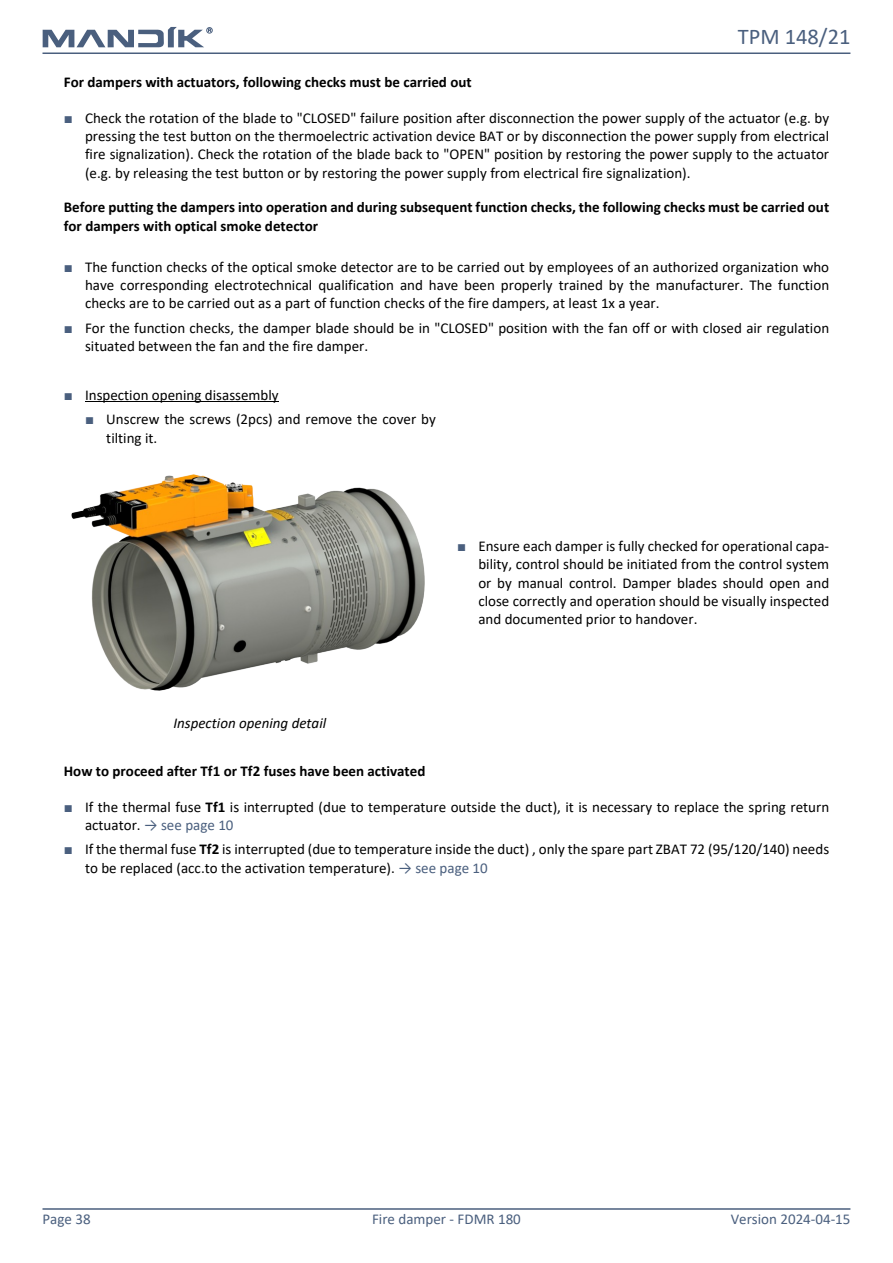
<style>
.page{position:relative;width:893px;height:1263px;background:#fff}
.page>*{position:absolute;margin:0;border:0;box-sizing:border-box;transform-origin:0 0}
.t1{font:22.5px "Calibri";color:#4a5f7e}
.t2{font:15px/18.3px "Calibri";color:#000}
.t3{font:700 15px/18.3px "Calibri";color:#000}
.t4{font:15px "Calibri";color:#4a5f7e}
.t5{font:italic 15px "Calibri";color:#000}
.s1{font-family:"Times New Roman";color:#4a5f7e}
.s2{font-weight:700}
.s3{color:#4a5f7e}
</style>
<div class="page">
<hr style="left:43px;top:52px;width:807px;height:2px;background:#4a5f7e">
<hr style="left:43px;top:1208px;width:807px;height:2px;background:#4a5f7e">
<svg style="left:43px;top:27px;width:169px;height:20px"></svg>
<img style="left:72px;top:474px;width:352px;height:216px">
<hr style="left:85px;top:401px;width:194px;height:1px;background:#000">
<p class="t3" style="left:64px;top:74px;width:409px">For dampers with actuators, following checks must be carried out</p>
<h1 class="t1" style="left:738px;top:28px;width:114px">TPM 148/21</h1>
<p class="t2" style="left:85px;top:110px;width:746px;text-align:justify;text-indent:-21px"><span class="s1">■</span> Check the rotation of the blade to "CLOSED" failure position after disconnection the power supply of the actuator (e.g. by pressing the test button on the thermoelectric activation device BAT or by disconnection the power supply from electrical fire signalization). Check the rotation of the blade back to "OPEN" position by restoring the power supply to the actuator (e.g. by releasing the test button or by restoring the power supply from electrical fire signalization).</p>
<p class="t3" style="left:64px;top:200px;width:767px">Before putting the dampers into operation and during subsequent function checks, the following checks must be carried out for dampers with optical smoke detector</p>
<p class="t2" style="left:85px;top:259px;width:746px;text-align:justify;text-indent:-21px"><span class="s1">■</span> The function checks of the optical smoke detector are to be carried out by employees of an authorized organization who have corresponding electrotechnical qualification and have been properly trained by the manufacturer. The function checks are to be carried out as a part of function checks of the fire dampers, at least 1x a year.</p>
<p class="t2" style="left:85px;top:320px;width:746px;text-indent:-21px"><span class="s1">■</span> For the function checks, the damper blade should be in "CLOSED" position with the fan off or with closed air regulation situated between the fan and the fire damper.</p>
<p class="t2" style="left:64px;top:387px;width:216px"><span class="s1">■</span> Inspection opening disassembly</p>
<p class="t2" style="left:106px;top:411px;width:331px;text-indent:-21px"><span class="s1">■</span> Unscrew the screws (2pcs) and remove the cover by tilting it.</p>
<p class="t2" style="left:478px;top:538px;width:352px;text-align:justify;text-indent:-21px"><span class="s1">■</span> Ensure each damper is fully checked for operational capa&shy;bility, control should be initiated from the control system or by manual control. Damper blades should open and close correctly and operation should be visually inspected and documented prior to handover.</p>
<p class="t5" style="left:173px;top:717px;width:154px">Inspection opening detail</p>
<p class="t3" style="left:64px;top:763px;width:363px">How to proceed after Tf1 or Tf2 fuses have been activated</p>
<p class="t2" style="left:85px;top:799px;width:746px;text-indent:-21px"><span class="s1">■</span> If the thermal fuse <span class="s2">Tf1</span> is interrupted (due to temperature outside the duct), it is necessary to replace the spring return actuator. <span class="s3">→ see page 10</span></p>
<p class="t2" style="left:85px;top:841px;width:746px;text-indent:-21px"><span class="s1">■</span> If the thermal fuse <span class="s2">Tf2</span> is interrupted (due to temperature inside the duct) , only the spare part ZBAT 72 (95/120/140) needs to be replaced (acc.to the activation temperature). <span class="s3">→ see page 10</span></p>
<p class="t4" style="left:43px;top:1213px;width:50px">Page 38</p>
<p class="t4" style="left:372px;top:1213px;width:150px">Fire damper - FDMR 180</p>
<p class="t4" style="left:731px;top:1213px;width:121px">Version 2024-04-15</p>
</div>
